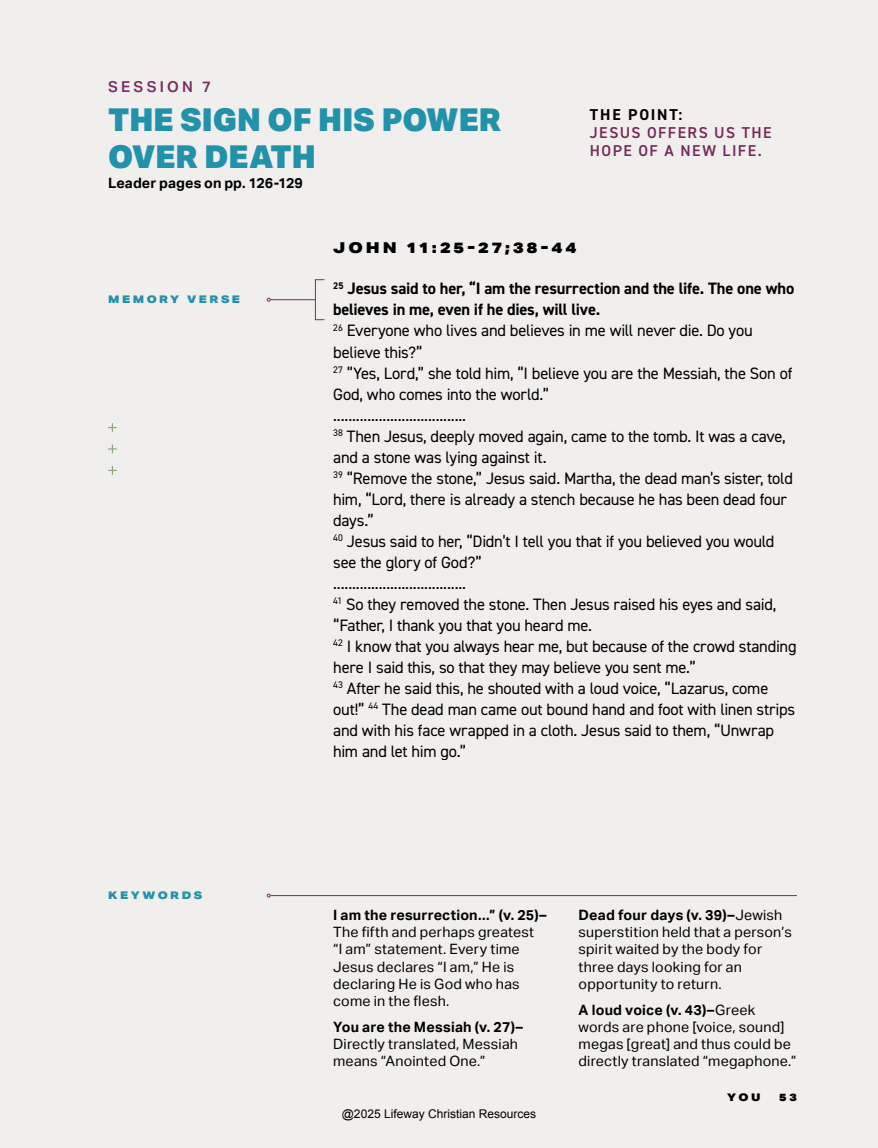
<style>
.page{position:relative;width:878px;height:1148px;background:#efecea}
.page>*{position:absolute;margin:0;border:0;box-sizing:border-box;transform-origin:0 0}
.t1{font:900 31.5px/37.5px "Aktiv Grotesk";color:#2291aa}
.t2{font:16.5px/21px "DIN2014";letter-spacing:-.015em;color:#000}
.t3{font:600 15.75px/18px "DIN2014";letter-spacing:.09em;color:#7b2d60}
.t4{font:700 15.75px "DIN2014";letter-spacing:.12em;color:#000}
.t5{font:900 15px "Aktiv Grotesk Ex";letter-spacing:.195em;color:#000}
.t6{font:600 15px "Aktiv Grotesk";letter-spacing:.215em;color:#7b2d60}
.t7{font:14.25px/17.1px "Aktiv Grotesk";letter-spacing:.015em;color:#000}
.t8{font:700 14.25px "Aktiv Grotesk";letter-spacing:.01em;color:#000}
.t9{font:12px "Arial";color:#000}
.t10{font:900 10.5px "Aktiv Grotesk Ex";letter-spacing:.24em;color:#2291aa}
.t11{font:900 10.5px "Aktiv Grotesk Ex";color:#000}
.s1{font-weight:700}
</style>
<div class="page">
<svg style="left:108px;top:423px;width:9px;height:52px"></svg>
<div style="left:315px;top:279px;width:10px;height:41px;border:1px solid #7b2d60"></div>
<hr style="left:270px;top:299px;width:45px;height:1px;background:#7b2d60">
<hr style="left:270px;top:895px;width:526px;height:1px;background:#7b2d60">
<svg style="left:267px;top:893px;width:4px;height:4px"></svg>
<p class="t6" style="left:108px;top:78px;width:104px">SESSION 7</p>
<h1 class="t1" style="left:108px;top:100px;width:394px">THE SIGN OF HIS POWER<br>OVER DEATH</h1>
<p class="t8" style="left:108px;top:174px;width:196px">Leader pages on pp. 126-129</p>
<p class="t4" style="left:590px;top:104px;width:94px">THE POINT:</p>
<p class="t3" style="left:590px;top:123px;width:183px">JESUS OFFERS US THE<br>HOPE OF A NEW LIFE.</p>
<p class="t10" style="left:108px;top:293px;width:134px">MEMORY VERSE</p>
<p class="t10" style="left:108px;top:888px;width:96px">KEYWORDS</p>
<p class="t5" style="left:333px;top:238px;width:244px">JOHN 11:25-27;38-44</p>
<p class="t2" style="left:333px;top:278px;width:465px"><sup>25</sup> <span class="s1">Jesus said to her, “I am the resurrection and the life. The one who believes in me, even if he dies, will live.<br></span><sup>26</sup> Everyone who lives and believes in me will never die. Do you believe this?”<br><sup>27</sup> “Yes, Lord,” she told him, “I believe you are the Messiah, the Son of God, who comes into the world.”<br>...................................<br><sup>38</sup> Then Jesus, deeply moved again, came to the tomb. It was a cave, and a stone was lying against it.<br><sup>39</sup> “Remove the stone,” Jesus said. Martha, the dead man’s sister, told him, “Lord, there is already a stench because he has been dead four days.”<br><sup>40</sup> Jesus said to her, “Didn’t I tell you that if you believed you would see the glory of God?”<br>...................................<br><sup>41</sup> So they removed the stone. Then Jesus raised his eyes and said, “Father, I thank you that you heard me.<br><sup>42</sup> I know that you always hear me, but because of the crowd standing here I said this, so that they may believe you sent me.”<br><sup>43</sup> After he said this, he shouted with a loud voice, “Lazarus, come out!” <sup>44</sup> The dead man came out bound hand and foot with linen strips and with his face wrapped in a cloth. Jesus said to them, “Unwrap him and let him go.”</p>
<p class="t8" style="left:333px;top:907px;width:215px">I am the resurrection...” (v. 25)–</p>
<p class="t7" style="left:333px;top:923px;width:202px">The fifth and perhaps greatest “I am” statement. Every time<br>Jesus declares “I am,” He is declaring He is God who has come in the flesh.</p>
<p class="t8" style="left:333px;top:1018px;width:191px">You are the Messiah (v. 27)–</p>
<p class="t7" style="left:333px;top:1035px;width:186px">Directly translated, Messiah means “Anointed One.”</p>
<p class="t9" style="left:342px;top:1106px;width:196px">@2025 Lifeway Christian Resources</p>
<p class="t7" style="left:578px;top:906px;width:215px"><span class="s1">Dead four days (v. 39)–</span>Jewish superstition held that a person’s spirit waited by the body for three days looking for an opportunity to return.</p>
<p class="t7" style="left:578px;top:1001px;width:219px"><span class="s1">A loud voice (v. 43)–</span>Greek words are phone [voice, sound] megas [great] and thus could be directly translated “megaphone.”</p>
<p class="t11" style="left:727px;top:1090px;width:35px">YOU</p>
<p class="t11" style="left:779px;top:1090px;width:19px">5 3</p>
</div>
